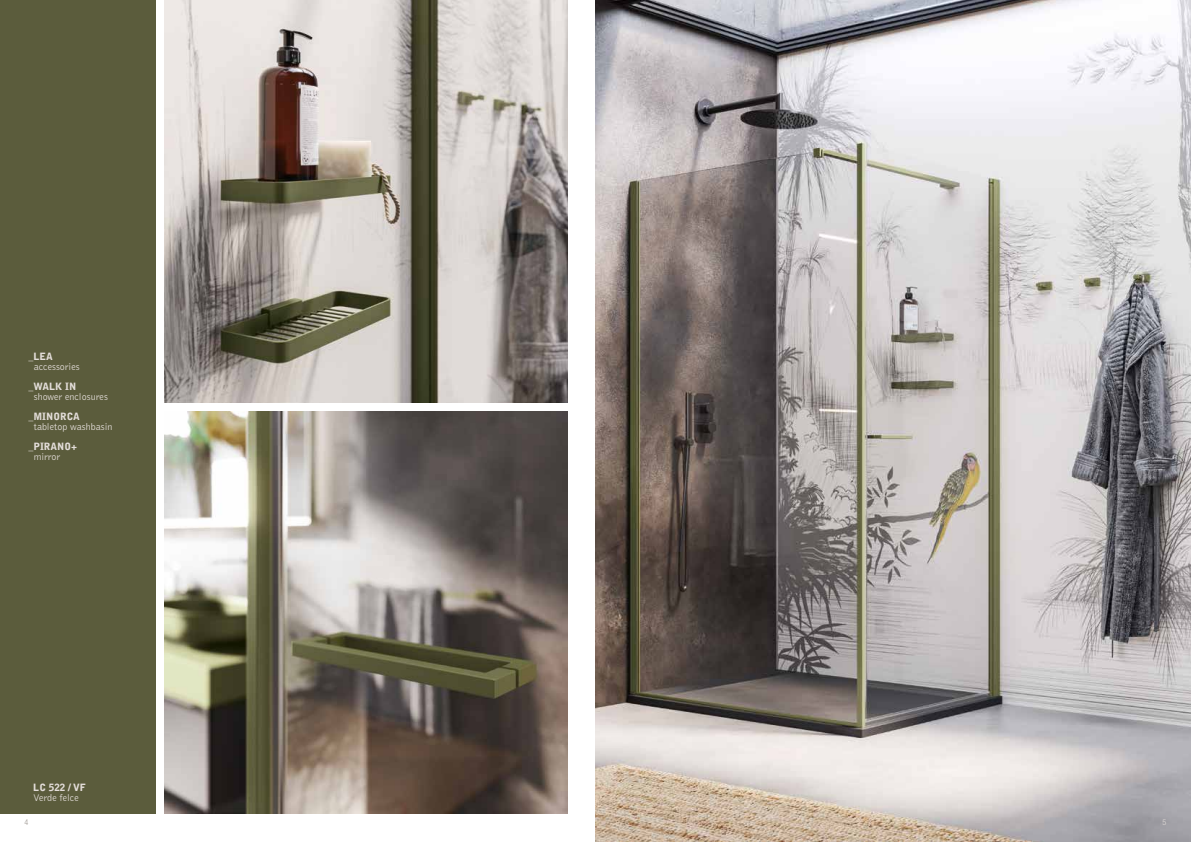
<style>
.page{position:relative;width:1191px;height:842px;background:#fff}
.page>*{position:absolute;margin:0;border:0;box-sizing:border-box;transform-origin:0 0}
.t1{font:300 10px "Bell Gothic Std";color:#e4deda}
.t2{font:900 10px "Bell Gothic Std";color:#e4deda}
.t3{font:300 condensed 8px "Helvetica Neue LT Std";color:#9b958f}
.t4{font:300 condensed 8px "Helvetica Neue LT Std";color:#e4deda}
</style>
<div class="page">
<div style="left:0;top:0;width:156px;height:814px;background:#5b5c3c"></div>
<img style="left:595px;top:0;width:596px;height:842px">
<img style="left:164px;top:411px;width:403px;height:403px">
<img style="left:164px;top:0;width:403px;height:403px">
<p class="t2" style="left:28px;top:350px;width:26px">_LEA</p>
<p class="t1" style="left:34px;top:361px;width:47px">accessories</p>
<p class="t2" style="left:28px;top:380px;width:49px">_WALK IN</p>
<p class="t1" style="left:34px;top:391px;width:76px">shower enclosures</p>
<p class="t2" style="left:28px;top:410px;width:53px">_MINORCA</p>
<p class="t1" style="left:34px;top:421px;width:80px">tabletop washbasin</p>
<p class="t2" style="left:28px;top:440px;width:50px">_PIRANO+</p>
<p class="t1" style="left:34px;top:451px;width:28px">mirror</p>
<p class="t2" style="left:33px;top:781px;width:54px">LC 522 / VF</p>
<p class="t1" style="left:33px;top:792px;width:47px">Verde felce</p>
<p class="t3" style="left:25px;top:818px;width:5px">4</p>
<p class="t4" style="left:1162px;top:818px;width:5px">5</p>
</div>
